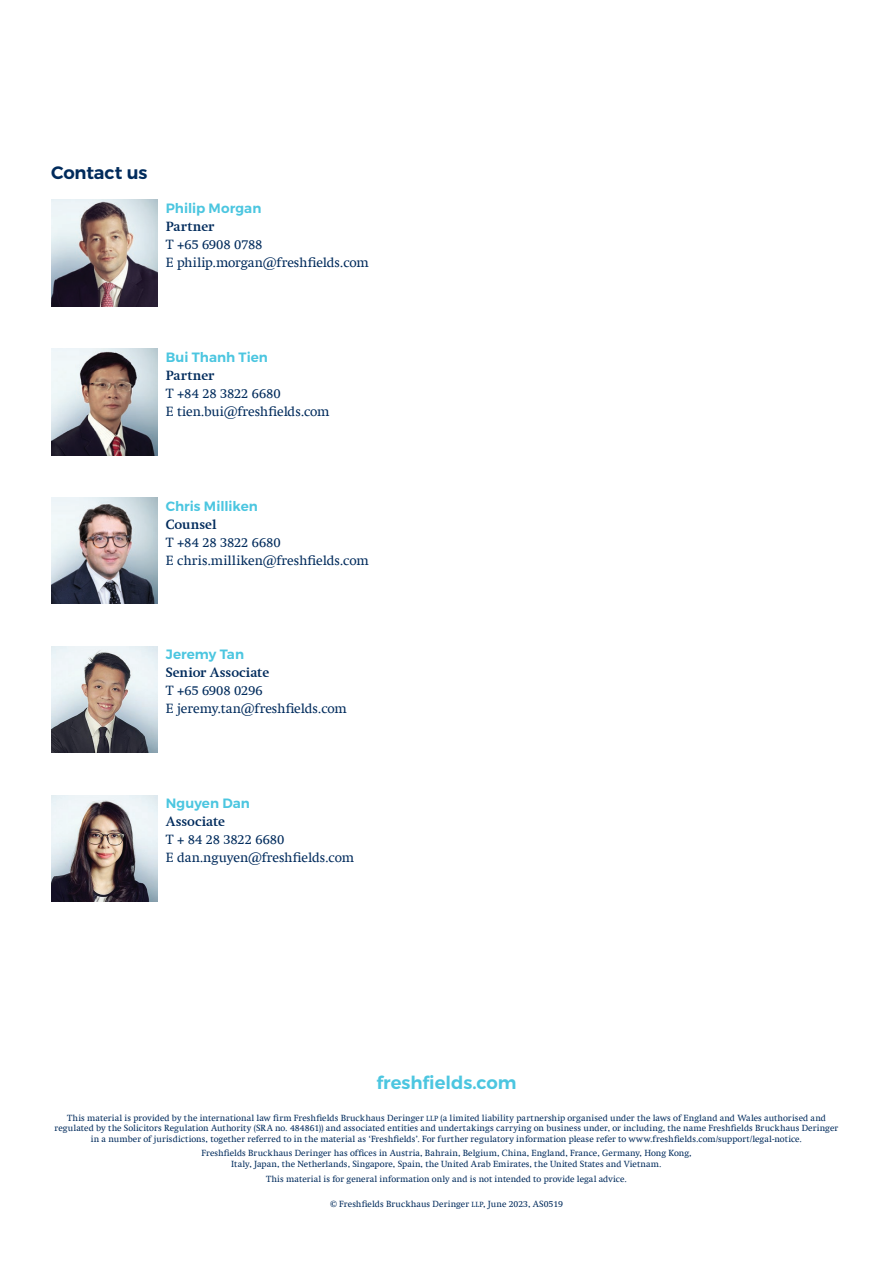
<style>
.page{position:relative;width:893px;height:1263px;background:#fff}
.page>*{position:absolute;margin:0;border:0;box-sizing:border-box;transform-origin:0 0}
.t1{font:600 18px "Montserrat";color:#4cc6e0}
.t2{font:600 18px "Montserrat";letter-spacing:-.005em;color:#002b5c}
.t3{font:13.5px/18px "Swift Com";letter-spacing:-.005em;color:#002b5c}
.t4{font:600 13.5px "Montserrat";color:#4cc6e0}
.t5{font:700 13.5px "Swift Com";color:#002b5c}
.t6{font:9px/10.5px "Swift Com";letter-spacing:.01em;color:#002b5c;text-align:center}
.s1{font-size:7.5px}
</style>
<div class="page">
<img style="left:51px;top:646px;width:106px;height:107px">
<img style="left:51px;top:795px;width:106px;height:106px">
<img style="left:51px;top:349px;width:106px;height:106px">
<img style="left:51px;top:200px;width:106px;height:106px">
<img style="left:51px;top:497px;width:106px;height:107px">
<h1 class="t2" style="left:51px;top:161px;width:98px">Contact us</h1>
<h2 class="t4" style="left:166px;top:200px;width:97px">Philip Morgan</h2>
<h2 class="t5" style="left:166px;top:218px;width:50px">Partner</h2>
<h2 class="t3" style="left:166px;top:235px;width:205px">T +65 6908 0788<br>E philip.morgan@freshfields.com</h2>
<h2 class="t4" style="left:166px;top:349px;width:104px">Bui Thanh Tien</h2>
<h2 class="t5" style="left:166px;top:367px;width:50px">Partner</h2>
<h2 class="t3" style="left:166px;top:384px;width:165px">T +84 28 3822 6680<br>E tien.bui@freshfields.com</h2>
<h2 class="t4" style="left:166px;top:497px;width:94px">Chris Milliken</h2>
<h2 class="t5" style="left:166px;top:516px;width:52px">Counsel</h2>
<h2 class="t3" style="left:166px;top:533px;width:204px">T +84 28 3822 6680<br>E chris.milliken@freshfields.com</h2>
<h2 class="t4" style="left:166px;top:646px;width:80px">Jeremy Tan</h2>
<h2 class="t5" style="left:166px;top:665px;width:105px">Senior Associate</h2>
<h2 class="t3" style="left:166px;top:682px;width:183px">T +65 6908 0296<br>E jeremy.tan@freshfields.com</h2>
<h2 class="t4" style="left:166px;top:795px;width:86px">Nguyen Dan</h2>
<h2 class="t5" style="left:166px;top:814px;width:61px">Associate</h2>
<h2 class="t3" style="left:166px;top:831px;width:190px">T + 84 28 3822 6680<br>E dan.nguyen@freshfields.com</h2>
<h1 class="t1" style="left:376px;top:1071px;width:142px">freshfields.com</h1>
<p class="t6" style="left:55px;top:1112px;width:785px">This material is provided by the international law firm Freshfields Bruckhaus Deringer <span class="s1">LLP</span> (a limited liability partnership organised under the laws of England and Wales authorised and regulated by the Solicitors Regulation Authority (SRA no. 484861)) and associated entities and undertakings carrying on business under, or including, the name Freshfields Bruckhaus Deringer in a number of jurisdictions, together referred to in the material as ‘Freshfields’. For further regulatory information please refer to www.freshfields.com/support/legal-notice.</p>
<p class="t6" style="left:201px;top:1148px;width:492px">Freshfields Bruckhaus Deringer has offices in Austria, Bahrain, Belgium, China, England, France, Germany, Hong Kong,<br>Italy, Japan, the Netherlands, Singapore, Spain, the United Arab Emirates, the United States and Vietnam.</p>
<p class="t6" style="left:266px;top:1173px;width:362px">This material is for general information only and is not intended to provide legal advice.</p>
<p class="t6" style="left:330px;top:1198px;width:234px">© Freshfields Bruckhaus Deringer <span class="s1">LLP</span>, June 2023, AS0519</p>
</div>
